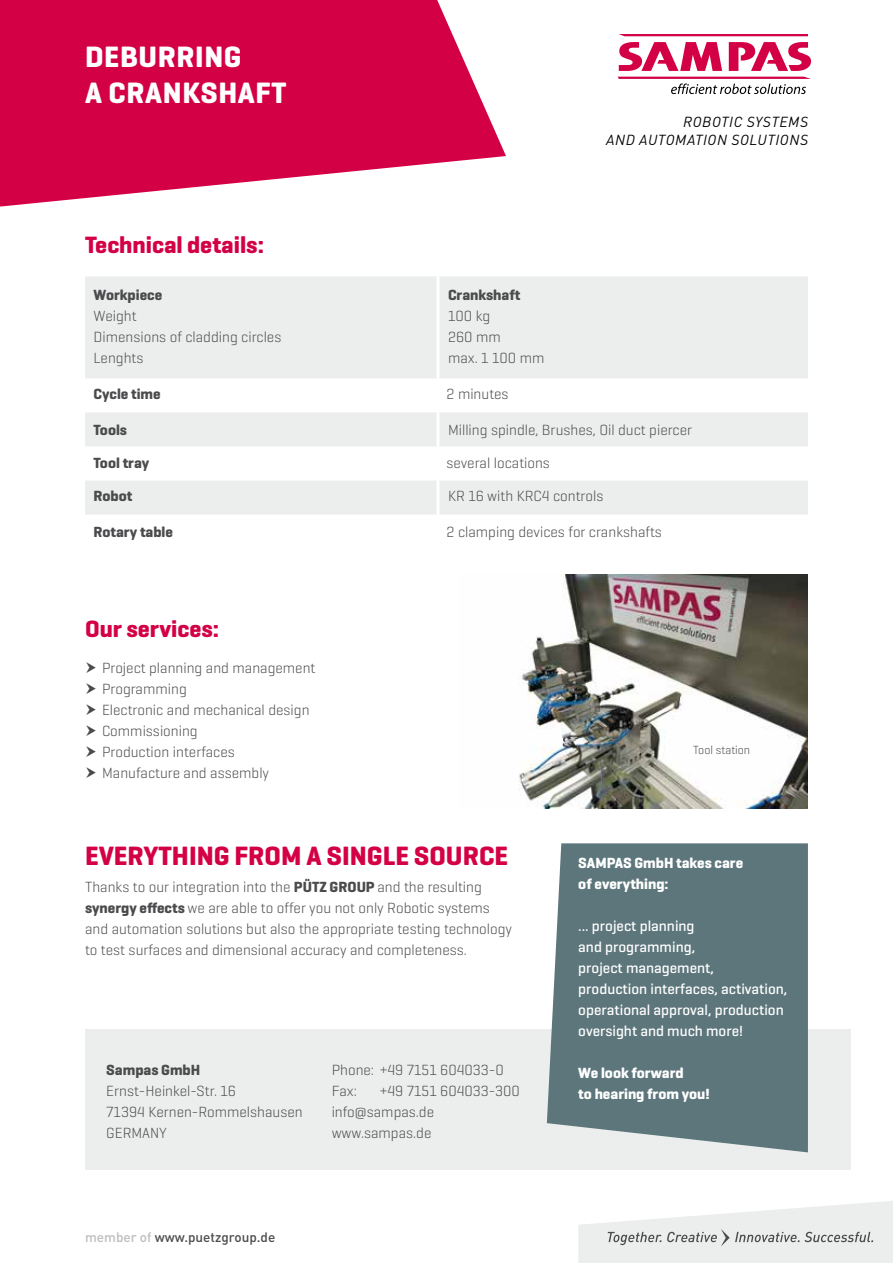
<style>
.page{position:relative;width:893px;height:1263px;background:#fff}
.page>*{position:absolute;margin:0;border:0;box-sizing:border-box;transform-origin:0 0}
.t1{font:700 30px/36px "Geogrotesque";letter-spacing:.02em;color:#fff}
.t2{font:700 27px "Geogrotesque";color:#d40046}
.t3{font:700 24px "Geogrotesque";color:#d40046}
.t4{font:300 15px/21px "Geogrotesque";color:#4b4b4d}
.t5{font:500 15px/21px "Geogrotesque";color:#fff}
.t6{font:700 15px "Geogrotesque";color:#4b4b4d}
.t7{font:700 15px/21px "Geogrotesque";color:#fff}
.t8{font:italic 14.4px/18px "DIN Pro";letter-spacing:.04em;color:#000;text-align:right}
.t9{font:500 13.5px "DIN Pro";color:#4b4b4d}
.t10{font:300 12px "Geogrotesque";color:#4b4b4d}
.s1{font-weight:700}
.s2{color:#bbbdbe}
</style>
<div class="page">
<svg style="left:578px;top:1201px;width:315px;height:62px"></svg>
<svg style="left:0;top:0;width:506px;height:207px;fill:#d40046"></svg>
<svg style="left:619px;top:42px;width:103px;height:29px"></svg>
<svg style="left:618px;top:34px;width:190px;height:2px"></svg>
<svg style="left:729px;top:42px;width:82px;height:29px"></svg>
<svg style="left:618px;top:77px;width:193px;height:17px"></svg>
<div style="left:85px;top:1029px;width:765px;height:140px;background:#eceded"></div>
<svg style="left:547px;top:843px;width:261px;height:309px;background:#677e83"></svg>
<svg style="left:85px;top:276px;width:723px;height:238px;fill:#eceded"></svg>
<hr style="left:436px;top:276px;width:3px;height:102px;background:#fff">
<hr style="left:436px;top:378px;width:3px;height:34px;background:#fff">
<hr style="left:436px;top:412px;width:3px;height:34px;background:#fff">
<hr style="left:436px;top:446px;width:3px;height:34px;background:#fff">
<hr style="left:436px;top:480px;width:3px;height:34px;background:#fff">
<img style="left:519px;top:574px;width:289px;height:235px">
<h1 class="t1" style="left:85px;top:39px;width:203px">DEBURRING<br>A CRANKSHAFT</h1>
<h3 class="t3" style="left:85px;top:230px;width:180px">Technical details:</h3>
<p class="t6" style="left:94px;top:286px;width:70px">Workpiece</p>
<p class="t4" style="left:94px;top:305px;width:189px">Weight<br>Dimensions of cladding circles<br>Lenghts</p>
<p class="t6" style="left:448px;top:286px;width:74px">Crankshaft</p>
<p class="t4" style="left:448px;top:305px;width:98px">100 kg<br>260 mm<br>max. 1 100 mm</p>
<p class="t8" style="left:606px;top:113px;width:203px">ROBOTIC SYSTEMS<br>AND AUTOMATION SOLUTIONS</p>
<p class="t6" style="left:94px;top:385px;width:69px">Cycle time</p>
<p class="t4" style="left:446px;top:383px;width:64px">2 minutes</p>
<p class="t6" style="left:94px;top:421px;width:35px">Tools</p>
<p class="t4" style="left:448px;top:419px;width:246px">Milling spindle, Brushes, Oil duct piercer</p>
<p class="t6" style="left:94px;top:454px;width:57px">Tool tray</p>
<p class="t4" style="left:446px;top:452px;width:105px">several locations</p>
<p class="t6" style="left:94px;top:487px;width:40px">Robot</p>
<p class="t4" style="left:448px;top:485px;width:157px">KR 16 with KRC4 controls</p>
<p class="t6" style="left:94px;top:523px;width:81px">Rotary table</p>
<p class="t4" style="left:446px;top:521px;width:217px">2 clamping devices for crankshafts</p>
<h3 class="t3" style="left:85px;top:614px;width:136px">Our services:</h3>
<p class="t4" style="left:102px;top:657px;width:215px">Project planning and management<br>Programming<br>Electronic and mechanical design<br>Commissioning<br>Production interfaces<br>Manufacture and assembly</p>
<h2 class="t2" style="left:85px;top:839px;width:425px">EVERYTHING FROM A SINGLE SOURCE</h2>
<p class="t4" style="left:85px;top:876px;width:429px">Thanks to our integration into the <span class="s1">PÜTZ GROUP</span> and the resulting <span class="s1">synergy effects</span> we are able to offer you not only Robotic systems and automation solutions but also the appropriate testing technology to test surfaces and dimensional accuracy and completeness.</p>
<p class="t6" style="left:106px;top:1061px;width:95px">Sampas GmbH</p>
<p class="t4" style="left:106px;top:1080px;width:198px">Ernst-Heinkel-Str. 16<br>71394 Kernen-Rommelshausen<br>GERMANY</p>
<p class="t4" style="left:332px;top:1059px;width:174px">Phone: +49 7151 604033-0<br>Fax:</p>
<p class="t4" style="left:332px;top:1080px;width:190px;text-indent:48px">+49 7151 604033-300 info@sampas.de www.sampas.de</p>
<p class="t9" style="left:85px;top:1228px;width:192px"><span class="s2">member of</span> www.puetzgroup.de</p>
<p class="t10" style="left:693px;top:742px;width:59px">Tool station</p>
<p class="t7" style="left:578px;top:852px;width:166px">SAMPAS GmbH takes care of everything:</p>
<p class="t5" style="left:578px;top:915px;width:211px">... project planning<br>and programming,<br>project management,<br>production interfaces, activation, operational approval, production oversight and much more!</p>
<p class="t7" style="left:578px;top:1062px;width:133px">We look forward<br>to hearing from you!</p>
</div>
